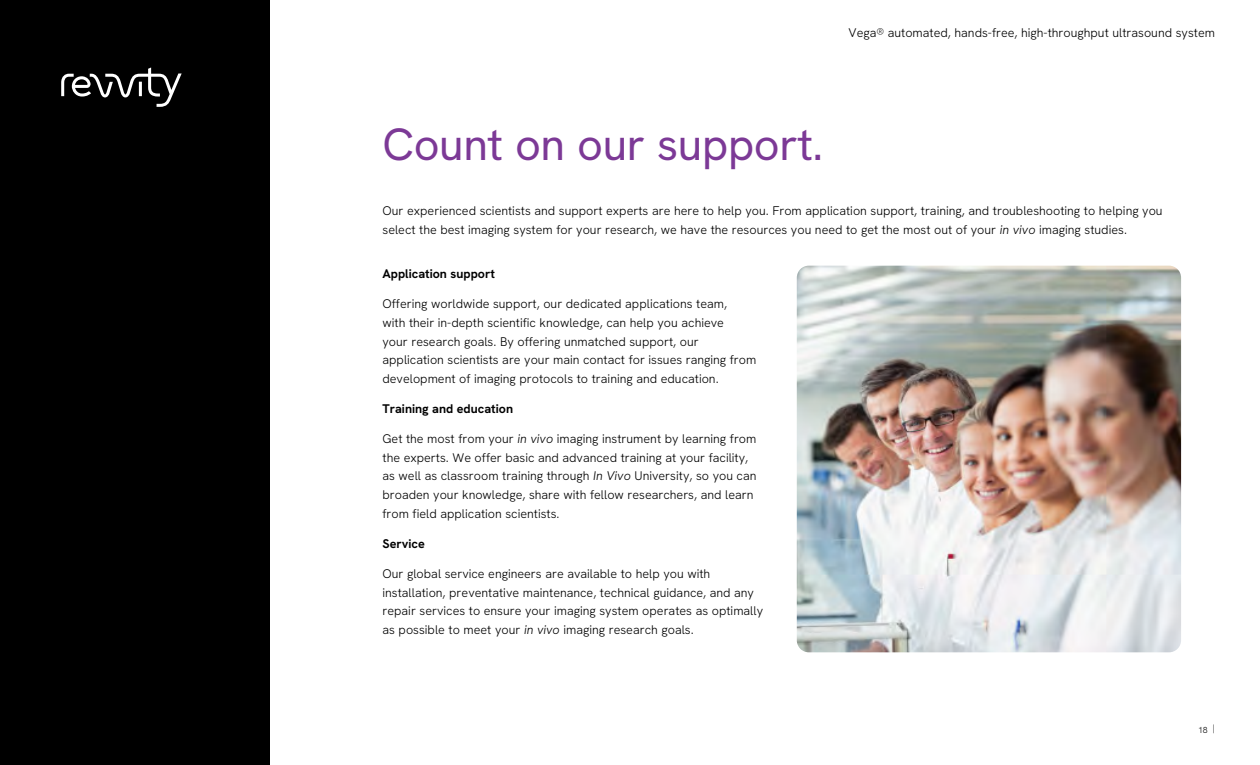
<style>
.page{position:relative;width:1260px;height:765px;background:#fff}
.page>*{position:absolute;margin:0;border:0;box-sizing:border-box;transform-origin:0 0}
.t1{font:45px "Hanken Grotesk";letter-spacing:-.01em;color:#7c3996}
.t2{font:300 12.5px/18.8px "Hanken Grotesk";color:#000}
.t3{font:700 12.5px "Hanken Grotesk";color:#000}
.t4{font:300 8.75px "Hanken Grotesk";color:#000}
.s1{font-style:italic}
</style>
<div class="page">
<div style="left:0;top:0;width:270px;height:765px;background:#000"></div>
<svg style="left:61px;top:68px;width:121px;height:39px"></svg>
<img style="left:797px;top:266px;width:384px;height:386px">
<p class="t2" style="left:849px;top:23px;width:368px">Vega® automated, hands-free, high-throughput ultrasound system</p>
<h1 class="t1" style="left:382px;top:115px;width:442px">Count on our support.</h1>
<p class="t2" style="left:382px;top:201px;width:782px">Our experienced scientists and support experts are here to help you. From application support, training, and troubleshooting to helping you select the best imaging system for your research, we have the resources you need to get the most out of your <span class="s1">in vivo</span> imaging studies.</p>
<p class="t3" style="left:382px;top:266px;width:114px">Application support</p>
<p class="t2" style="left:382px;top:294px;width:375px">Offering worldwide support, our dedicated applications team,<br>with their in-depth scientific knowledge, can help you achieve<br>your research goals. By offering unmatched support, our application scientists are your main contact for issues ranging from development of imaging protocols to training and education.</p>
<p class="t3" style="left:382px;top:401px;width:132px">Training and education</p>
<p class="t2" style="left:382px;top:429px;width:376px">Get the most from your <span class="s1">in vivo</span> imaging instrument by learning from the experts. We offer basic and advanced training at your facility, as well as classroom training through <span class="s1">In Vivo</span> University, so you can broaden your knowledge, share with fellow researchers, and learn from field application scientists.</p>
<p class="t3" style="left:382px;top:536px;width:44px">Service</p>
<p class="t2" style="left:382px;top:564px;width:382px">Our global service engineers are available to help you with installation, preventative maintenance, technical guidance, and any repair services to ensure your imaging system operates as optimally as possible to meet your <span class="s1">in vivo</span> imaging research goals.</p>
<p class="t4" style="left:1198px;top:724px;width:18px">18 |</p>
</div>
